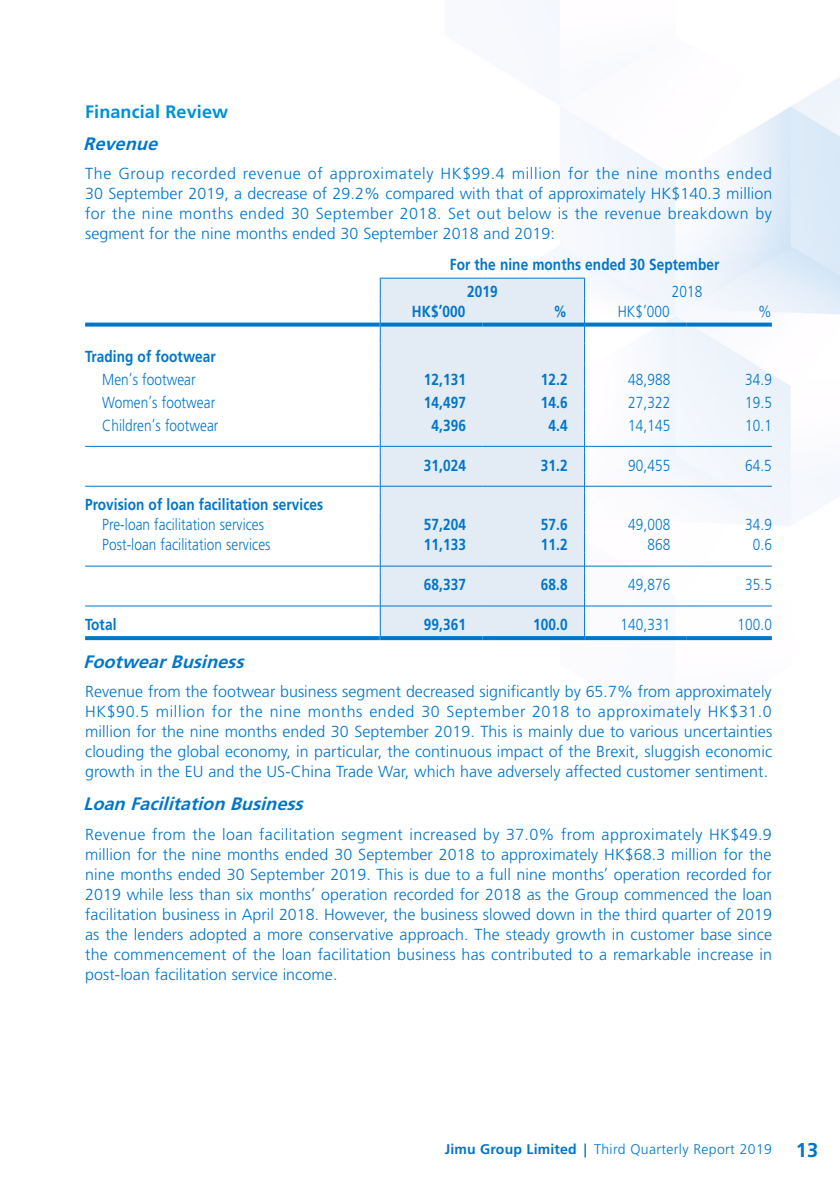
<style>
.page{position:relative;width:840px;height:1191px;background:#fff}
.page>*{position:absolute;margin:0;border:0;box-sizing:border-box;transform-origin:0 0}
.t1{font:italic 700 18px "Frutiger LT Std";color:#0076c8}
.t2{font:700 18px "Frutiger LT Std";letter-spacing:.005em;color:#0090d4}
.t3{font:300 16px/20px "Frutiger LT Std";letter-spacing:.005em;color:#0076c8;text-align:justify}
.t4{font:300 16px "Frutiger LT Std";letter-spacing:.005em;color:#0076c8;scale:.85 1}
.t5{font:700 16px/26.2px "Frutiger LT Std";letter-spacing:.005em;color:#0076c8;scale:.85 1}
.t6{font:300 14px "Frutiger LT Std";letter-spacing:.025em;color:#0076c8}
.s1{font-weight:700}
.s2{font-weight:700;font-size:20px}
</style>
<div class="page">
<img style="left:85px;top:0;width:754px;height:641px">
<div style="left:380px;top:279px;width:203px;height:357px;background:#e3ebf4"></div>
<hr style="left:379px;top:278px;width:103px;height:1px;background:#0076c8">
<hr style="left:482px;top:278px;width:102px;height:1px;background:#0076c8">
<svg style="left:379px;top:279px;width:1px;height:361px"></svg>
<svg style="left:583px;top:279px;width:1px;height:361px"></svg>
<svg style="left:85px;top:322px;width:294px;height:4px"></svg>
<svg style="left:380px;top:322px;width:102px;height:4px"></svg>
<svg style="left:482px;top:322px;width:101px;height:4px"></svg>
<svg style="left:584px;top:322px;width:102px;height:4px"></svg>
<svg style="left:686px;top:322px;width:85px;height:4px"></svg>
<hr style="left:85px;top:446px;width:294px;height:1px;background:#0076c8">
<hr style="left:380px;top:446px;width:102px;height:1px;background:#0076c8">
<hr style="left:482px;top:446px;width:101px;height:1px;background:#0076c8">
<hr style="left:584px;top:446px;width:102px;height:1px;background:#0076c8">
<hr style="left:686px;top:446px;width:85px;height:1px;background:#0076c8">
<hr style="left:85px;top:486px;width:294px;height:1px;background:#0076c8">
<hr style="left:380px;top:486px;width:102px;height:1px;background:#0076c8">
<hr style="left:482px;top:486px;width:101px;height:1px;background:#0076c8">
<hr style="left:584px;top:486px;width:102px;height:1px;background:#0076c8">
<hr style="left:686px;top:486px;width:85px;height:1px;background:#0076c8">
<hr style="left:85px;top:565px;width:294px;height:1px;background:#0076c8">
<hr style="left:380px;top:565px;width:102px;height:1px;background:#0076c8">
<hr style="left:482px;top:565px;width:101px;height:1px;background:#0076c8">
<hr style="left:584px;top:565px;width:102px;height:1px;background:#0076c8">
<hr style="left:686px;top:565px;width:85px;height:1px;background:#0076c8">
<hr style="left:85px;top:605px;width:294px;height:1px;background:#0076c8">
<hr style="left:380px;top:605px;width:102px;height:1px;background:#0076c8">
<hr style="left:482px;top:605px;width:101px;height:1px;background:#0076c8">
<hr style="left:584px;top:605px;width:102px;height:1px;background:#0076c8">
<hr style="left:686px;top:605px;width:85px;height:1px;background:#0076c8">
<svg style="left:85px;top:636px;width:294px;height:4px"></svg>
<svg style="left:380px;top:636px;width:102px;height:4px"></svg>
<svg style="left:482px;top:636px;width:101px;height:4px"></svg>
<svg style="left:584px;top:636px;width:102px;height:4px"></svg>
<svg style="left:686px;top:636px;width:85px;height:4px"></svg>
<p class="t2" style="left:85px;top:101px;width:144px">Financial Review</p>
<p class="t1" style="left:83px;top:133px;width:81px">Revenue</p>
<p class="t3" style="left:85px;top:164px;width:688px">The Group recorded revenue of approximately HK$99.4 million for the nine months ended 30 September 2019, a decrease of 29.2% compared with that of approximately HK$140.3 million for the nine months ended 30 September 2018. Set out below is the revenue breakdown by segment for the nine months ended 30 September 2018 and 2019:</p>
<p class="t5" style="left:467px;top:252px;width:298px;text-indent:-17px">For the nine months ended 30 September<br>2019</p>
<p class="t4" style="left:671px;top:282px;width:37px">2018</p>
<p class="t5" style="left:412px;top:298px;width:64px">HK$’000</p>
<p class="t5" style="left:553px;top:298px;width:18px">%</p>
<p class="t4" style="left:617px;top:302px;width:63px">HK$’000</p>
<p class="t4" style="left:757px;top:302px;width:18px">%</p>
<p class="t5" style="left:85px;top:343px;width:155px">Trading of footwear</p>
<p class="t4" style="left:102px;top:370px;width:111px">Men’s footwear</p>
<p class="t5" style="left:423px;top:366px;width:51px">12,131</p>
<p class="t5" style="left:540px;top:366px;width:33px">12.2</p>
<p class="t4" style="left:628px;top:370px;width:51px">48,988</p>
<p class="t4" style="left:744px;top:370px;width:33px">34.9</p>
<p class="t4" style="left:102px;top:393px;width:134px">Women’s footwear</p>
<p class="t5" style="left:423px;top:389px;width:51px">14,497</p>
<p class="t5" style="left:540px;top:389px;width:33px">14.6</p>
<p class="t4" style="left:628px;top:393px;width:51px">27,322</p>
<p class="t4" style="left:744px;top:393px;width:33px">19.5</p>
<p class="t4" style="left:102px;top:416px;width:138px">Children’s footwear</p>
<p class="t5" style="left:431px;top:412px;width:42px">4,396</p>
<p class="t5" style="left:548px;top:412px;width:24px">4.4</p>
<p class="t4" style="left:628px;top:416px;width:51px">14,145</p>
<p class="t4" style="left:744px;top:416px;width:33px">10.1</p>
<p class="t5" style="left:423px;top:452px;width:51px">31,024</p>
<p class="t5" style="left:540px;top:452px;width:33px">31.2</p>
<p class="t4" style="left:628px;top:456px;width:51px">90,455</p>
<p class="t4" style="left:744px;top:456px;width:33px">64.5</p>
<p class="t5" style="left:85px;top:492px;width:281px">Provision of loan facilitation services</p>
<p class="t4" style="left:102px;top:516px;width:192px">Pre-loan facilitation services</p>
<p class="t5" style="left:423px;top:512px;width:51px">57,204</p>
<p class="t5" style="left:540px;top:512px;width:33px">57.6</p>
<p class="t4" style="left:628px;top:516px;width:51px">49,008</p>
<p class="t4" style="left:744px;top:516px;width:33px">34.9</p>
<p class="t4" style="left:102px;top:536px;width:199px">Post-loan facilitation services</p>
<p class="t5" style="left:423px;top:532px;width:51px">11,133</p>
<p class="t5" style="left:540px;top:532px;width:33px">11.2</p>
<p class="t4" style="left:647px;top:536px;width:28px">868</p>
<p class="t4" style="left:752px;top:536px;width:24px">0.6</p>
<p class="t5" style="left:423px;top:571px;width:51px">68,337</p>
<p class="t5" style="left:540px;top:571px;width:33px">68.8</p>
<p class="t4" style="left:628px;top:575px;width:51px">49,876</p>
<p class="t4" style="left:744px;top:575px;width:33px">35.5</p>
<p class="t5" style="left:85px;top:611px;width:38px">Total</p>
<p class="t5" style="left:423px;top:611px;width:51px">99,361</p>
<p class="t5" style="left:533px;top:611px;width:42px">100.0</p>
<p class="t4" style="left:620px;top:615px;width:60px">140,331</p>
<p class="t4" style="left:737px;top:615px;width:42px">100.0</p>
<p class="t1" style="left:83px;top:650px;width:167px">FootwearBusiness</p>
<p class="t3" style="left:85px;top:682px;width:688px">Revenue from the footwear business segment decreased significantly by 65.7% from approximately HK$90.5 million for the nine months ended 30 September 2018 to approximately HK$31.0 million for the nine months ended 30 September 2019. This is mainly due to various uncertainties clouding the global economy, in particular, the continuous impact of the Brexit, sluggish economic growth in the EU and the US-China Trade War, which have adversely affected customer sentiment.</p>
<p class="t1" style="left:83px;top:793px;width:226px">Loan Facilitation Business</p>
<p class="t3" style="left:85px;top:824px;width:688px">Revenue from the loan facilitation segment increased by 37.0% from approximately HK$49.9 million for the nine months ended 30 September 2018 to approximately HK$68.3 million for the nine months ended 30 September 2019. This is due to a full nine months’ operation recorded for 2019 while less than six months’ operation recorded for 2018 as the Group commenced the loan facilitation business in April 2018. However, the business slowed down in the third quarter of 2019 as the lenders adopted a more conservative approach. The steady growth in customer base since the commencement of the loan facilitation business has contributed to a remarkable increase in post-loan facilitation service income.</p>
<p class="t6" style="left:444px;top:1140px;width:374px"><span class="s1">Jimu Group Limited |</span> Third Quarterly Report 2019 <span class="s2">13</span></p>
</div>
